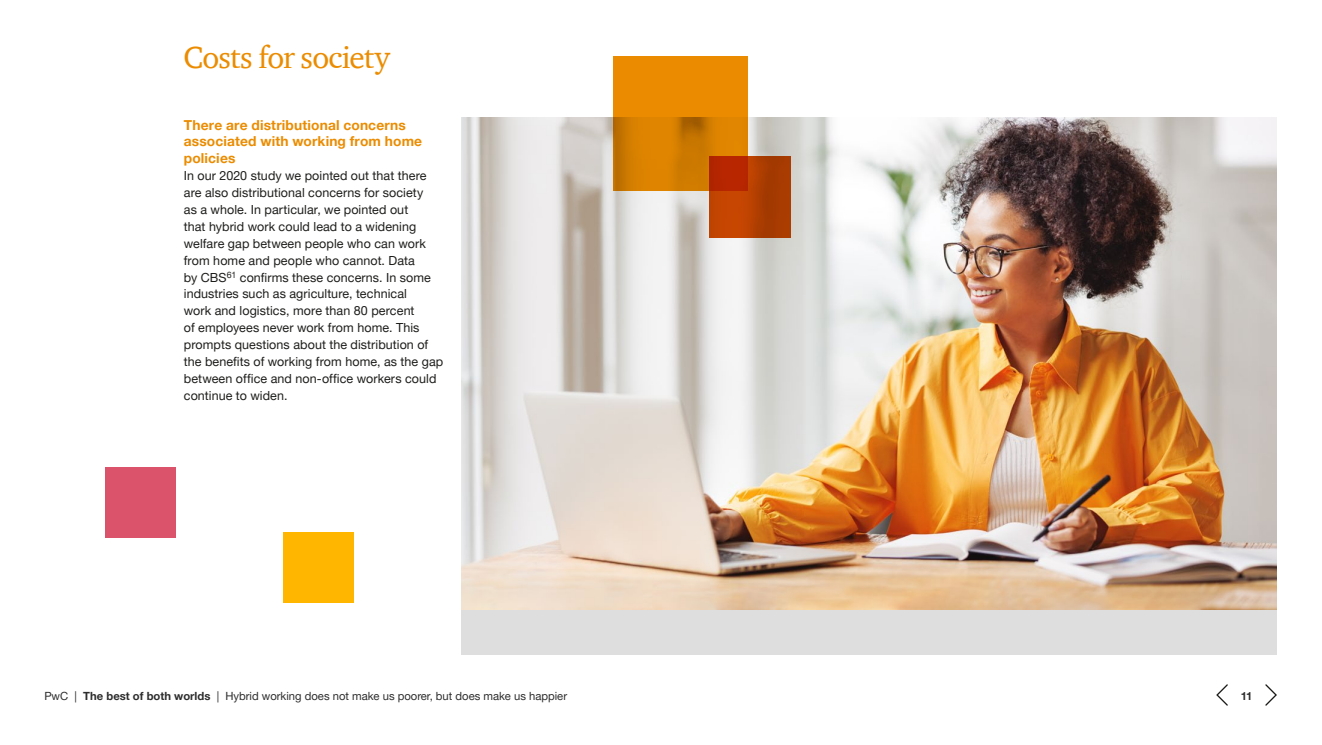
<style>
.page{position:relative;width:1322px;height:745px;background:#fff}
.page>*{position:absolute;margin:0;border:0;box-sizing:border-box;transform-origin:0 0}
.t1{font:31.25px "ITC Charter Com";letter-spacing:-.025em;color:#eb8c00}
.t2{font:700 13.75px/16.9px "Helvetica Neue LT Pro";letter-spacing:.01em;color:#eb8c00}
.t3{font:12.5px/16.9px "Helvetica Neue LT Pro";letter-spacing:.005em;color:#1d1d1b}
.t4{font:11.25px "Helvetica Neue LT Pro";color:#2d2d2d}
.t5{font:700 11.25px "Helvetica Neue LT Pro";color:#2d2d2d}
.s1{font-weight:700}
</style>
<div class="page">
<svg style="left:1216px;top:684px;width:12px;height:21px"></svg>
<svg style="left:1265px;top:684px;width:12px;height:21px"></svg>
<div style="left:461px;top:118px;width:816px;height:536px;background:#dedede"></div>
<img style="left:461px;top:118px;width:816px;height:490px">
<div style="left:709px;top:156px;width:81px;height:81px;background:linear-gradient(to right,#cd4801,#a13901)"></div>
<svg style="left:613px;top:57px;width:134px;height:134px;background:#db7d00"></svg>
<div style="left:284px;top:532px;width:70px;height:70px;background:#ffb600"></div>
<div style="left:106px;top:467px;width:70px;height:70px;background:#db536a"></div>
<p class="t1" style="left:184px;top:38px;width:208px">Costs for society</p>
<p class="t2" style="left:184px;top:116px;width:240px">There are distributional concerns associated with working from home policies</p>
<p class="t3" style="left:184px;top:167px;width:261px">In our 2020 study we pointed out that there are also distributional concerns for society<br>as a whole. In particular, we pointed out<br>that hybrid work could lead to a widening welfare gap between people who can work from home and people who cannot. Data<br>by CBS<sup>61</sup> confirms these concerns. In some industries such as agriculture, technical<br>work and logistics, more than 80 percent<br>of employees never work from home. This prompts questions about the distribution of the benefits of working from home, as the gap between office and non-office workers could continue to widen.</p>
<p class="t4" style="left:44px;top:688px;width:524px">PwC | <span class="s1">The best of both worlds</span> | Hybrid working does not make us poorer, but does make us happier</p>
<p class="t5" style="left:1240px;top:688px;width:13px">11</p>
</div>
